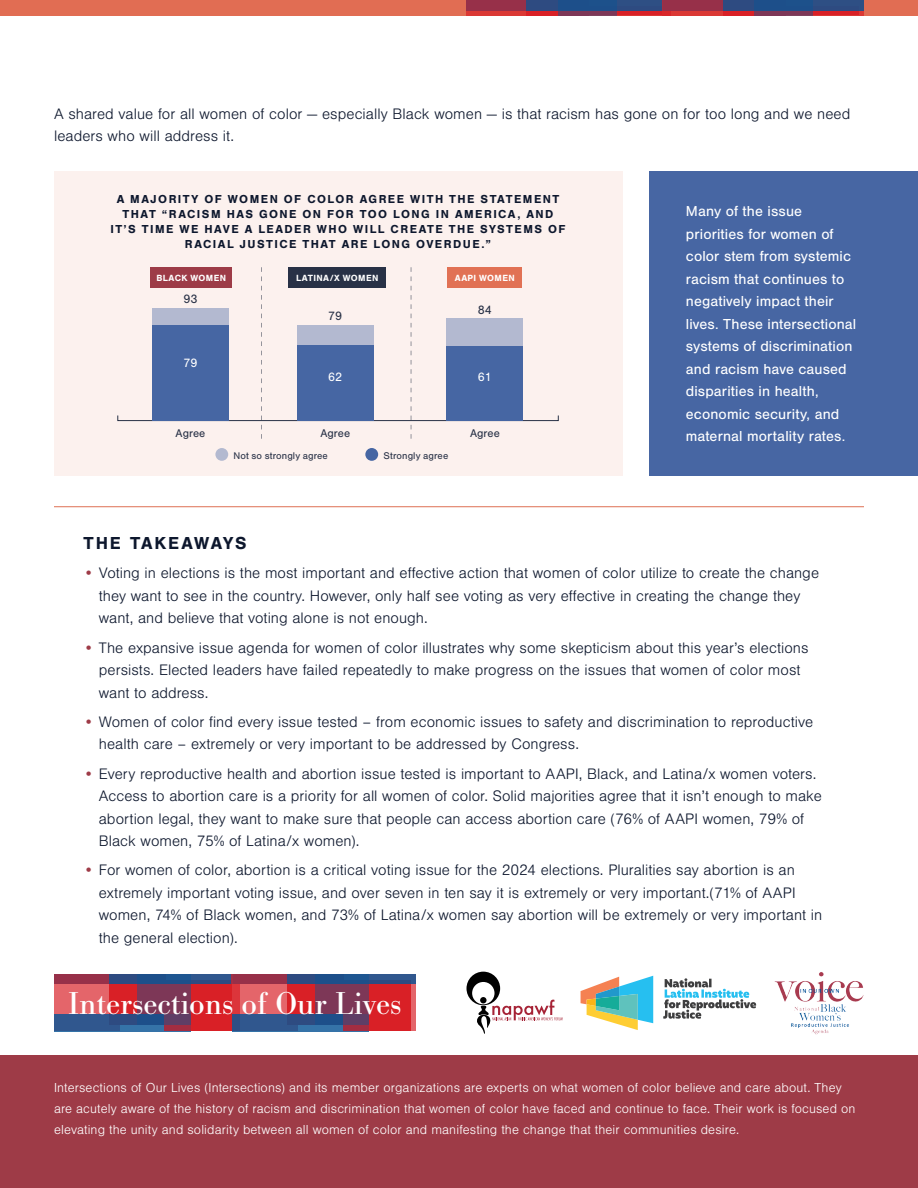
<style>
.page{position:relative;width:918px;height:1188px;background:#fff}
.page>*{position:absolute;margin:0;border:0;box-sizing:border-box;transform-origin:0 0}
.t1{font:32.85px "Bodoni URW";color:#fff}
.A_Head{font:700 18px "Nimbus San";letter-spacing:.1em;color:#0d172d}
.Body_Text_NimbusSans{font:300 15.75px/22.5px "Nimbus San";letter-spacing:.005em;color:#0d172d}
.Callout_Nimbus{font:15px/22.5px "Nimbus San";letter-spacing:.01em;color:#fff}
.Body_Text_NimbusSans-2{font:300 13.5px/21px "Nimbus San";letter-spacing:.01em;color:#fff}
.t2{font:12.6px "Nimbus San";color:#283146}
.t3{font:12.6px "Nimbus San";color:#fff}
.B_Head{font:700 12px/15px "Nimbus San";letter-spacing:.12em;color:#0d172d;text-align:center}
.t4{font:11.55px "Nimbus San";color:#283146}
.t5{font:10.05px "Nimbus San";letter-spacing:.01em;color:#283146}
.t6{font:700 9.3px "Nimbus San";letter-spacing:.04em;color:#fff}
.s1{color:#9e3b47}
</style>
<div class="page">
<div style="left:0;top:1055px;width:918px;height:133px;background:#9e3b47"></div>
<svg style="left:54px;top:975px;width:55px;height:39px;background:#d25862"></svg>
<div style="left:109px;top:974px;width:56px;height:51px;background:#d92026"></div>
<svg style="left:54px;top:1014px;width:111px;height:17px;background:#30598f"></svg>
<div style="left:165px;top:974px;width:75px;height:57px;background:#d92026"></div>
<svg style="left:109px;top:975px;width:123px;height:9px"></svg>
<svg style="left:137px;top:975px;width:53px;height:50px;background:#5d3f67"></svg>
<svg style="left:232px;top:975px;width:56px;height:56px;background:#cf525c"></svg>
<div style="left:288px;top:974px;width:56px;height:51px;background:#d92026"></div>
<svg style="left:233px;top:1014px;width:110px;height:17px;background:#30588f"></svg>
<div style="left:343px;top:974px;width:73px;height:57px;background:#d92026"></div>
<svg style="left:288px;top:975px;width:128px;height:9px"></svg>
<svg style="left:316px;top:975px;width:53px;height:50px;background:#5d3f67"></svg>
<svg style="left:467px;top:972px;width:96px;height:62px"></svg>
<svg style="left:581px;top:976px;width:72px;height:54px"></svg>
<svg style="left:663px;top:978px;width:93px;height:41px"></svg>
<img style="left:774px;top:972px;width:90px;height:62px">
<div style="left:649px;top:172px;width:269px;height:304px;background:#4766a3"></div>
<div style="left:54px;top:172px;width:568px;height:304px;background:#fcf1ee"></div>
<div style="left:150px;top:267px;width:82px;height:20px;background:#9d3b47"></div>
<div style="left:448px;top:267px;width:74px;height:20px;background:#e17154"></div>
<div style="left:289px;top:267px;width:97px;height:20px;background:#283146"></div>
<div style="left:118px;top:415px;width:440px;height:6px;border:1px solid #283146"></div>
<div style="left:365px;top:448px;width:13px;height:13px;background:#4666a3;border-radius:50%"></div>
<svg style="left:215px;top:448px;width:13px;height:13px"></svg>
<svg style="left:261px;top:267px;width:1px;height:172px"></svg>
<svg style="left:411px;top:267px;width:1px;height:172px"></svg>
<div style="left:297px;top:325px;width:77px;height:96px;background:#b3b9d0"></div>
<div style="left:446px;top:319px;width:77px;height:102px;background:#b3b9d0"></div>
<div style="left:297px;top:345px;width:77px;height:76px;background:#4666a3"></div>
<div style="left:446px;top:346px;width:77px;height:75px;background:#4666a3"></div>
<div style="left:152px;top:308px;width:77px;height:113px;background:#b3b9d0"></div>
<div style="left:152px;top:325px;width:77px;height:96px;background:#4666a3"></div>
<div style="left:0;top:0;width:918px;height:15px;background:#e16d53"></div>
<svg style="left:467px;top:0;width:60px;height:15px"></svg>
<svg style="left:527px;top:10px;width:31px;height:5px"></svg>
<svg style="left:616px;top:10px;width:46px;height:5px"></svg>
<div style="left:527px;top:0;width:141px;height:10px;background:#2e4b81"></div>
<svg style="left:558px;top:0;width:58px;height:15px"></svg>
<svg style="left:662px;top:0;width:61px;height:15px"></svg>
<svg style="left:723px;top:10px;width:31px;height:5px"></svg>
<svg style="left:813px;top:10px;width:51px;height:5px"></svg>
<div style="left:723px;top:0;width:141px;height:10px;background:#2e4b81"></div>
<svg style="left:754px;top:0;width:59px;height:15px"></svg>
<hr style="left:54px;top:506px;width:810px;height:1px;background:#de7054">
<p class="Body_Text_NimbusSans" style="left:54px;top:103px;width:798px">A shared value for all women of color — especially Black women — is that racism has gone on for too long and we need leaders who will address it.</p>
<p class="B_Head" style="left:110px;top:192px;width:457px">A MAJORITY OF WOMEN OF COLOR AGREE WITH THE STATEMENT THAT “RACISM HAS GONE ON FOR TOO LONG IN AMERICA, AND IT’S TIME WE HAVE A LEADER WHO WILL CREATE THE SYSTEMS OF RACIAL JUSTICE THAT ARE LONG OVERDUE.”</p>
<p class="t6" style="left:156px;top:272px;width:71px">BLACK WOMEN</p>
<p class="t6" style="left:296px;top:273px;width:84px">LATINA/X WOMEN</p>
<p class="t6" style="left:455px;top:273px;width:62px">AAPI WOMEN</p>
<p class="t2" style="left:183px;top:292px;width:16px">93</p>
<p class="t3" style="left:183px;top:356px;width:15px">79</p>
<p class="t2" style="left:328px;top:309px;width:15px">79</p>
<p class="t3" style="left:328px;top:370px;width:16px">62</p>
<p class="t2" style="left:478px;top:303px;width:16px">84</p>
<p class="t3" style="left:478px;top:370px;width:15px">61</p>
<p class="t4" style="left:176px;top:426px;width:31px">Agree</p>
<p class="t4" style="left:320px;top:426px;width:31px">Agree</p>
<p class="t4" style="left:470px;top:426px;width:31px">Agree</p>
<p class="t5" style="left:234px;top:450px;width:96px">Not so strongly agree</p>
<p class="t5" style="left:384px;top:450px;width:66px">Strongly agree</p>
<p class="Callout_Nimbus" style="left:686px;top:200px;width:172px">Many of the issue priorities for women of color stem from systemic racism that continues to negatively impact their lives. These intersectional systems of discrimination and racism have caused disparities in health, economic security, and maternal mortality rates.</p>
<p class="A_Head" style="left:84px;top:533px;width:164px">THE TAKEAWAYS</p>
<p class="Body_Text_NimbusSans" style="left:99px;top:562px;width:722px;text-indent:-15px"><span class="s1">•</span> Voting in elections is the most important and effective action that women of color utilize to create the change they want to see in the country. However, only half see voting as very effective in creating the change they want, and believe that voting alone is not enough.</p>
<p class="Body_Text_NimbusSans" style="left:99px;top:637px;width:711px;text-indent:-15px"><span class="s1">•</span> The expansive issue agenda for women of color illustrates why some skepticism about this year’s elections persists. Elected leaders have failed repeatedly to make progress on the issues that women of color most want to address.</p>
<p class="Body_Text_NimbusSans" style="left:99px;top:711px;width:716px;text-indent:-15px"><span class="s1">•</span> Women of color find every issue tested – from economic issues to safety and discrimination to reproductive health care – extremely or very important to be addressed by Congress.</p>
<p class="Body_Text_NimbusSans" style="left:99px;top:763px;width:724px;text-indent:-15px"><span class="s1">•</span> Every reproductive health and abortion issue tested is important to AAPI, Black, and Latina/x women voters.<br>Access to abortion care is a priority for all women of color. Solid majorities agree that it isn’t enough to make abortion legal, they want to make sure that people can access abortion care (76% of AAPI women, 79% of Black women, 75% of Latina/x women).</p>
<p class="Body_Text_NimbusSans" style="left:99px;top:859px;width:725px;text-indent:-15px"><span class="s1">•</span> For women of color, abortion is a critical voting issue for the 2024 elections. Pluralities say abortion is an extremely important voting issue, and over seven in ten say it is extremely or very important.(71% of AAPI women, 74% of Black women, and 73% of Latina/x women say abortion will be extremely or very important in the general election).</p>
<p class="t1" style="left:68px;top:984px;width:335px">Intersections of Our Lives</p>
<p class="Body_Text_NimbusSans-2" style="left:54px;top:1077px;width:803px">Intersections of Our Lives (Intersections) and its member organizations are experts on what women of color believe and care about. They are acutely aware of the history of racism and discrimination that women of color have faced and continue to face. Their work is focused on elevating the unity and solidarity between all women of color and manifesting the change that their communities desire.</p>
</div>
